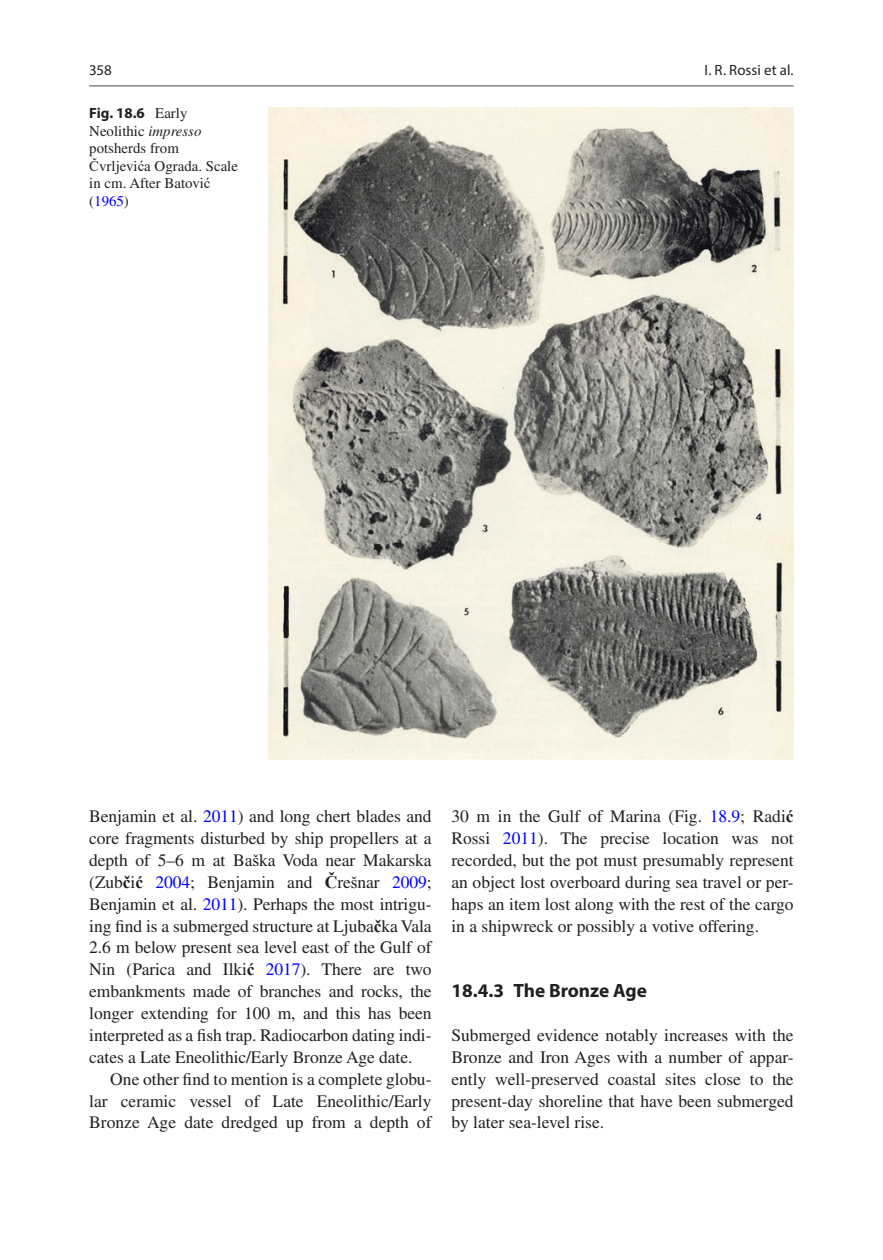
<style>
.page{position:relative;width:883px;height:1260px;background:#fff}
.page>*{position:absolute;margin:0;border:0;box-sizing:border-box;transform-origin:0 0}
.t1{font:700 19.25px "Tflbld Myriad Pro";color:#231f20}
.t2{font:17.5px/21.9px "Kxfgyn Times LT Std";color:#231f20;text-align:justify}
.t3{font:14.88px/17.5px "Kxfgyn Times LT Std";color:#231f20}
.t4{font:14.88px "Cthqtg Myriad Pro";letter-spacing:.005em;color:#231f20}
.t5{font:700 14.88px "Tflbld Myriad Pro";color:#231f20}
.t6{font:14.88px "Lxlklp Myriad Pro";color:#231f20}
.s1{font-family:"Kxfgyn Times LT Std";font-weight:400}
.s2{font-family:"Dlbpqn Times LT Std";font-style:italic}
.s3{font-family:"Sqgjdb Times New Roman"}
.s4{color:#00f}
.s5{font-family:"Xtljcq Times New Roman"}
.s6{font-family:"Tqlthf Times New Roman";font-weight:700}
</style>
<div class="page">
<img style="left:269px;top:107px;width:525px;height:652px">
<hr style="left:89px;top:85px;width:705px;height:2px;background:#939598">
<p class="t6" style="left:89px;top:61px;width:24px">358</p>
<p class="t5" style="left:89px;top:104px;width:100px">Fig. 18.6 <span class="s1">Early</span></p>
<p class="t3" style="left:89px;top:122px;width:150px">Neolithic <span class="s2">impresso </span>potsherds from<br><span class="s3">Č</span>vrljevi<span class="s3">ć</span>a Ograda. Scale in cm. After Batovi<span class="s3">ć </span>(<span class="s4">1965</span>)</p>
<p class="t4" style="left:705px;top:61px;width:91px">I. R. Rossi et al.</p>
<p class="t2" style="left:89px;top:805px;width:344px">Benjamin et al. <span class="s4">2011</span>) and long chert blades and core fragments disturbed by ship propellers at a depth of 5–6 m at Ba<span class="s5">š</span>ka Voda near Makarska (Zub<span class="s6">č</span>i<span class="s6">ć</span> <span class="s4">2004</span>; Benjamin and <span class="s6">Č</span>re<span class="s5">š</span>nar <span class="s4">2009</span>; Benjamin et al. <span class="s4">2011</span>). Perhaps the most intrigu&shy;ing find is a submerged structure at Ljuba<span class="s6">č</span>ka Vala 2.6 m below present sea level east of the Gulf of Nin (Parica and Ilki<span class="s6">ć</span> <span class="s4">2017</span>). There are two embankments made of branches and rocks, the longer extending for 100 m, and this has been interpreted as a fish trap. Radiocarbon dating indi&shy;cates a Late Eneolithic/Early Bronze Age date.</p>
<p class="t2" style="left:89px;top:1068px;width:344px;text-indent:21px">One other find to mention is a complete globu&shy;lar ceramic vessel of Late Eneolithic/Early Bronze Age date dredged up from a depth of</p>
<p class="t2" style="left:451px;top:805px;width:344px">30 m in the Gulf of Marina (Fig. <span class="s4">18.9</span>; Radi<span class="s6">ć </span>Rossi <span class="s4">2011</span>). The precise location was not recorded, but the pot must presumably represent an object lost overboard during sea travel or per&shy;haps an item lost along with the rest of the cargo in a shipwreck or possibly a votive offering.</p>
<p class="t1" style="left:451px;top:978px;width:197px">18.4.3 The Bronze Age</p>
<p class="t2" style="left:451px;top:1024px;width:344px">Submerged evidence notably increases with the Bronze and Iron Ages with a number of appar&shy;ently well-preserved coastal sites close to the present-day shoreline that have been submerged by later sea-level rise.</p>
</div>
